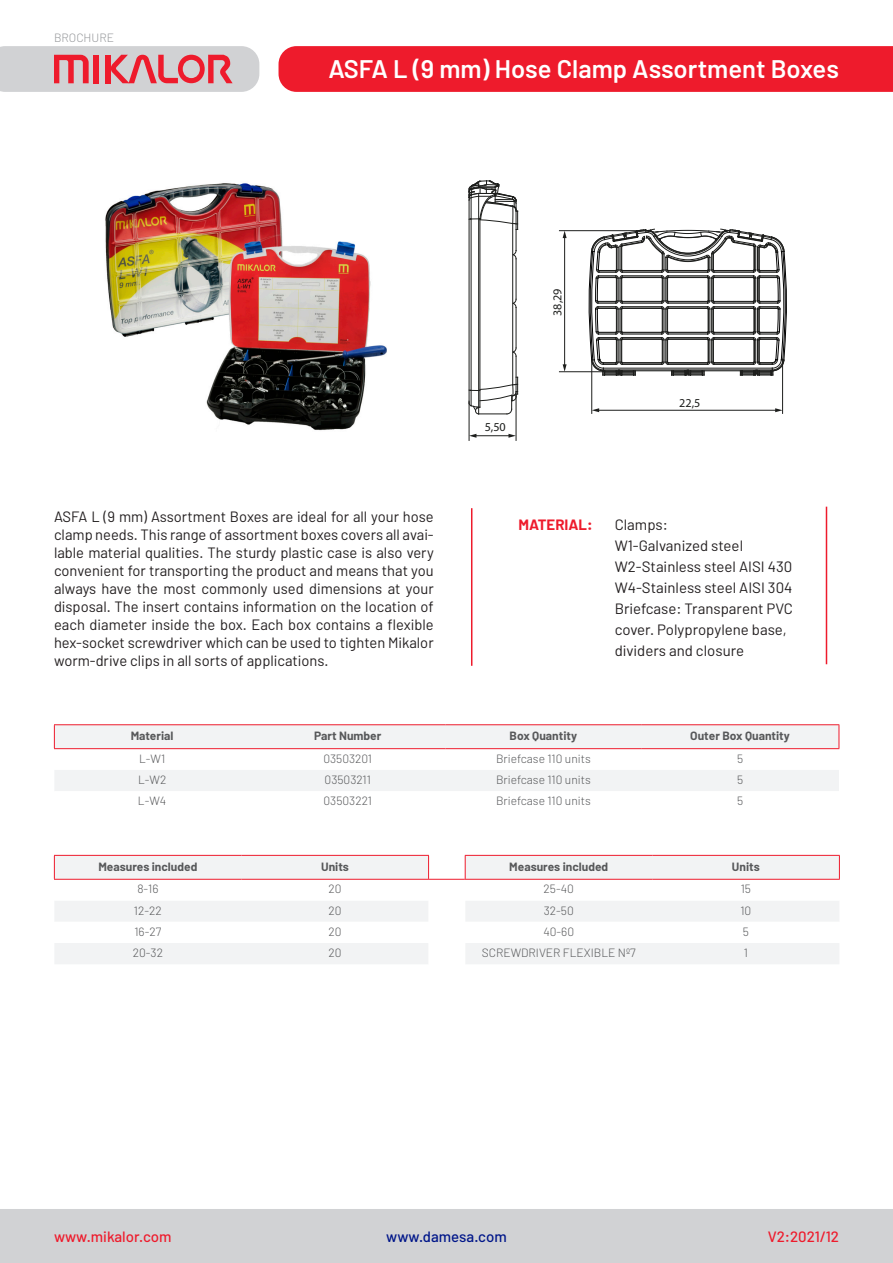
<style>
.page{position:relative;width:893px;height:1263px;background:#fff}
.page>*{position:absolute;margin:0;border:0;box-sizing:border-box;transform-origin:0 0}
.t1{font:600 25.5px "Barlow";color:#fff}
.t2{font:15px/18px "Barlow";color:#231f20;text-align:justify}
.t3{font:500 15px "Barlow";color:#ee1b2c}
.t4{font:500 15px "Barlow";color:#001689}
.t5{font:700 15px "Barlow";color:#ee1b2c}
.t6{font:12.15px "Myriad Pro";color:#1d1e1c}
.t7{font:300 12px "Barlow";color:#57585a}
.t8{font:700 12px "Barlow";color:#57585a}
.t9{font:300 12px "Barlow";color:#939598}
</style>
<div class="page">
<div style="left:0;top:1209px;width:893px;height:54px;background:#d1d2d4"></div>
<div style="left:55px;top:725px;width:784px;height:23px;background:#f2f3f4"></div>
<svg style="left:54px;top:749px;width:785px;height:42px;fill:#f9f3f4"></svg>
<hr style="left:54px;top:724px;width:196px;height:1px;background:#ee1b2c">
<svg style="left:54px;top:725px;width:1px;height:23px"></svg>
<hr style="left:250px;top:724px;width:196px;height:1px;background:#ee1b2c">
<hr style="left:446px;top:724px;width:195px;height:1px;background:#ee1b2c">
<hr style="left:641px;top:724px;width:198px;height:1px;background:#ee1b2c">
<svg style="left:839px;top:725px;width:1px;height:23px"></svg>
<hr style="left:54px;top:748px;width:196px;height:1px;background:#ee1b2c">
<hr style="left:250px;top:748px;width:196px;height:1px;background:#ee1b2c">
<hr style="left:446px;top:748px;width:195px;height:1px;background:#ee1b2c">
<hr style="left:641px;top:748px;width:198px;height:1px;background:#ee1b2c">
<svg style="left:55px;top:855px;width:784px;height:109px;fill:#f2f3f4"></svg>
<hr style="left:54px;top:855px;width:187px;height:1px;background:#ee1b2c">
<svg style="left:54px;top:856px;width:1px;height:23px"></svg>
<hr style="left:241px;top:855px;width:188px;height:1px;background:#ee1b2c">
<hr style="left:465px;top:855px;width:187px;height:1px;background:#ee1b2c">
<svg style="left:465px;top:856px;width:1px;height:23px"></svg>
<hr style="left:652px;top:855px;width:188px;height:1px;background:#ee1b2c">
<hr style="left:54px;top:879px;width:187px;height:1px;background:#ee1b2c">
<hr style="left:241px;top:879px;width:188px;height:1px;background:#ee1b2c">
<hr style="left:465px;top:879px;width:187px;height:1px;background:#ee1b2c">
<hr style="left:652px;top:879px;width:188px;height:1px;background:#ee1b2c">
<hr style="left:429px;top:879px;width:36px;height:1px;background:#ee1b2c">
<svg style="left:428px;top:856px;width:1px;height:23px"></svg>
<svg style="left:839px;top:856px;width:1px;height:23px"></svg>
<img style="left:105px;top:183px;width:282px;height:248px">
<hr style="left:516px;top:201px;width:1px;height:49px;background:#1d1e1c">
<hr style="left:516px;top:259px;width:1px;height:40px;background:#1d1e1c">
<hr style="left:516px;top:307px;width:1px;height:41px;background:#1d1e1c">
<hr style="left:516px;top:356px;width:1px;height:41px;background:#1d1e1c">
<hr style="left:512px;top:224px;width:1px;height:161px;background:#1d1e1c">
<hr style="left:480px;top:219px;width:1px;height:188px;background:#1d1e1c">
<hr style="left:478px;top:193px;width:1px;height:221px;background:#1d1e1c">
<hr style="left:471px;top:195px;width:1px;height:211px;background:#1d1e1c">
<hr style="left:469px;top:189px;width:1px;height:214px;background:#1d1e1c">
<svg style="left:512px;top:299px;width:5px;height:9px"></svg>
<svg style="left:512px;top:347px;width:5px;height:10px"></svg>
<svg style="left:512px;top:250px;width:5px;height:9px"></svg>
<svg style="left:468px;top:377px;width:50px;height:38px"></svg>
<svg style="left:468px;top:180px;width:50px;height:50px"></svg>
<svg style="left:588px;top:228px;width:199px;height:148px"></svg>
<hr style="left:559px;top:230px;width:88px;height:1px;background:#1d1e1c">
<hr style="left:559px;top:371px;width:44px;height:1px;background:#1d1e1c">
<hr style="left:591px;top:360px;width:1px;height:54px;background:#1d1e1c">
<hr style="left:782px;top:359px;width:1px;height:55px;background:#1d1e1c">
<hr style="left:469px;top:401px;width:1px;height:40px;background:#1d1e1c">
<hr style="left:516px;top:394px;width:1px;height:47px;background:#1d1e1c">
<hr style="left:598px;top:410px;width:178px;height:1px;background:#1d1e1c">
<svg style="left:592px;top:408px;width:7px;height:4px"></svg>
<svg style="left:775px;top:408px;width:8px;height:4px"></svg>
<hr style="left:564px;top:237px;width:1px;height:129px;background:#1d1e1c">
<svg style="left:563px;top:231px;width:4px;height:7px"></svg>
<svg style="left:563px;top:364px;width:4px;height:8px"></svg>
<hr style="left:475px;top:435px;width:35px;height:1px;background:#1d1e1c">
<svg style="left:469px;top:434px;width:7px;height:4px"></svg>
<svg style="left:508px;top:434px;width:8px;height:4px"></svg>
<div style="left:279px;top:46px;width:614px;height:46px;background:#ee1b2c"></div>
<svg style="left:0;top:46px;width:259px;height:46px;background:#d7aeb3"></svg>
<hr style="left:471px;top:508px;width:1px;height:158px;background:#ee1b2c">
<hr style="left:826px;top:507px;width:1px;height:157px;background:#ee1b2c">
<p class="t9" style="left:54px;top:30px;width:62px">BROCHURE</p>
<p class="t1" style="left:328px;top:53px;width:512px">ASFA L (9 mm) Hose Clamp Assortment Boxes</p>
<p class="t6" style="left:485px;top:420px;width:23px">5,50</p>
<p class="t6" style="left:550px;top:316px;width:29px;rotate:-90deg">38,29</p>
<p class="t6" style="left:679px;top:395px;width:23px">22,5</p>
<p class="t2" style="left:54px;top:507px;width:381px">ASFA L (9 mm) Assortment Boxes are ideal for all your hose clamp needs. This range of assortment boxes covers all avai&shy;lable material qualities. The sturdy plastic case is also very convenient for transporting the product and means that you always have the most commonly used dimensions at your disposal. The insert contains information on the location of each diameter inside the box. Each box contains a flexible hex-socket screwdriver which can be used to tighten Mikalor worm-drive clips in all sorts of applications.</p>
<p class="t5" style="left:518px;top:515px;width:76px">MATERIAL:</p>
<p class="t2" style="left:615px;top:515px;width:55px">Clamps:</p>
<p class="t2" style="left:615px;top:536px;width:130px">W1-Galvanized steel</p>
<p class="t2" style="left:615px;top:557px;width:179px">W2-Stainless steel AISI 430</p>
<p class="t2" style="left:615px;top:578px;width:179px">W4-Stainless steel AISI 304</p>
<p class="t2" style="left:615px;top:597px;width:180px;line-height:21px;text-align:left">Briefcase: Transparent PVC cover. Polypropylene base, dividers and closure</p>
<p class="t8" style="left:131px;top:728px;width:44px">Material</p>
<p class="t8" style="left:314px;top:728px;width:69px">Part Number</p>
<p class="t8" style="left:510px;top:728px;width:69px">Box Quantity</p>
<p class="t8" style="left:690px;top:728px;width:101px">Outer Box Quantity</p>
<p class="t7" style="left:139px;top:751px;width:28px">L-W1</p>
<p class="t7" style="left:323px;top:751px;width:50px">03503201</p>
<p class="t7" style="left:496px;top:751px;width:96px">Briefcase 110 units</p>
<p class="t7" style="left:737px;top:751px;width:8px">5</p>
<p class="t7" style="left:138px;top:772px;width:30px">L-W2</p>
<p class="t7" style="left:325px;top:772px;width:48px">03503211</p>
<p class="t7" style="left:496px;top:772px;width:96px">Briefcase 110 units</p>
<p class="t7" style="left:737px;top:772px;width:8px">5</p>
<p class="t7" style="left:138px;top:793px;width:30px">L-W4</p>
<p class="t7" style="left:324px;top:793px;width:50px">03503221</p>
<p class="t7" style="left:496px;top:793px;width:96px">Briefcase 110 units</p>
<p class="t7" style="left:737px;top:793px;width:8px">5</p>
<p class="t8" style="left:98px;top:859px;width:101px">Measures included</p>
<p class="t8" style="left:321px;top:859px;width:29px">Units</p>
<p class="t8" style="left:509px;top:859px;width:101px">Measures included</p>
<p class="t8" style="left:732px;top:859px;width:29px">Units</p>
<p class="t7" style="left:137px;top:881px;width:23px">8-16</p>
<p class="t7" style="left:328px;top:881px;width:15px">20</p>
<p class="t7" style="left:544px;top:881px;width:32px">25-40</p>
<p class="t7" style="left:741px;top:881px;width:12px">15</p>
<p class="t7" style="left:134px;top:903px;width:29px">12-22</p>
<p class="t7" style="left:328px;top:903px;width:15px">20</p>
<p class="t7" style="left:544px;top:903px;width:32px">32-50</p>
<p class="t7" style="left:740px;top:903px;width:12px">10</p>
<p class="t7" style="left:134px;top:924px;width:28px">16-27</p>
<p class="t7" style="left:328px;top:924px;width:15px">20</p>
<p class="t7" style="left:543px;top:924px;width:32px">40-60</p>
<p class="t7" style="left:743px;top:924px;width:8px">5</p>
<p class="t7" style="left:133px;top:945px;width:32px">20-32</p>
<p class="t7" style="left:328px;top:945px;width:15px">20</p>
<p class="t7" style="left:482px;top:945px;width:156px">SCREWDRIVER FLEXIBLE Nº7</p>
<p class="t7" style="left:744px;top:945px;width:6px">1</p>
<p class="t3" style="left:54px;top:1228px;width:119px">www.mikalor.com</p>
<p class="t4" style="left:386px;top:1228px;width:122px">www.damesa.com</p>
<p class="t3" style="left:768px;top:1228px;width:73px">V2:2021/12</p>
</div>
